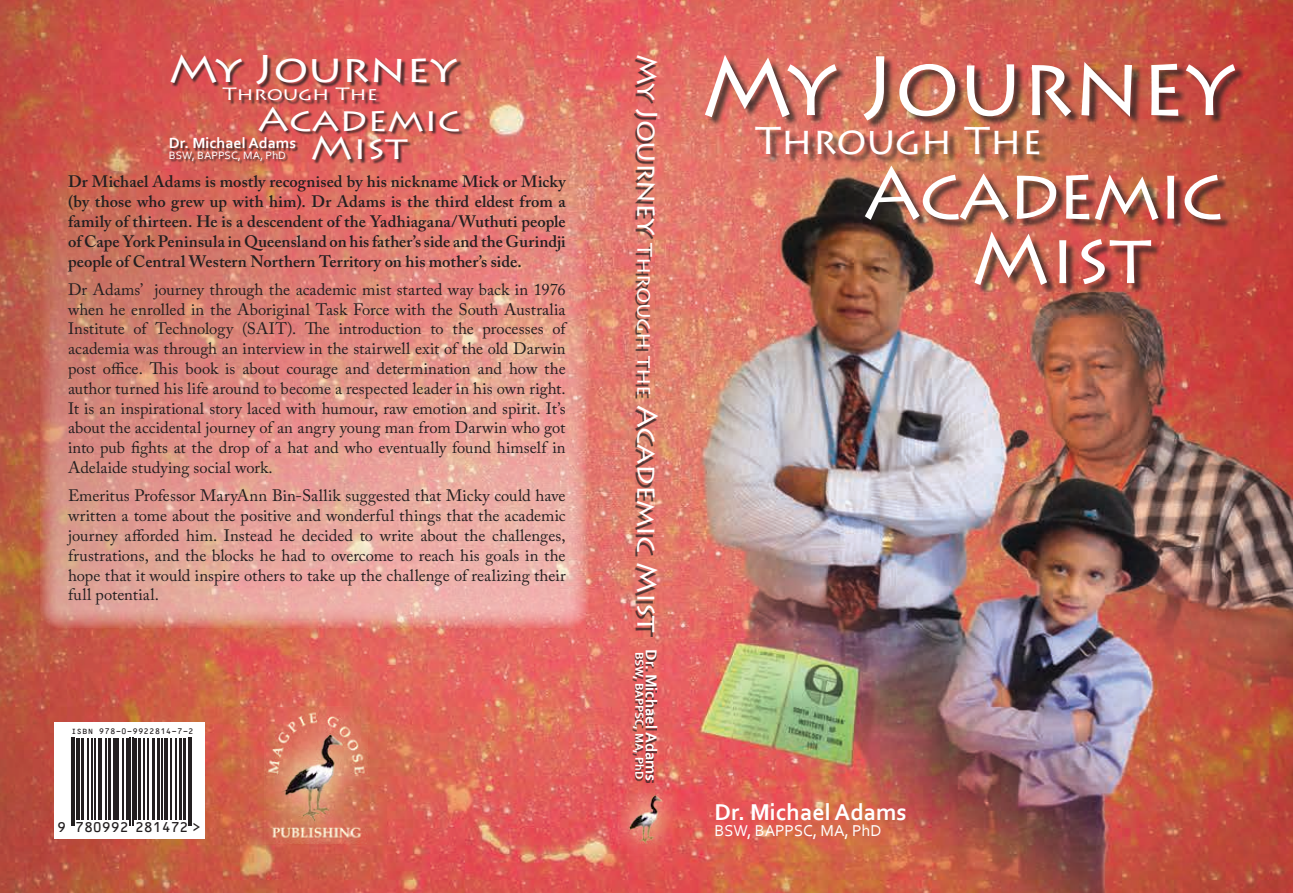
<style>
.page{position:relative;width:1293px;height:893px;background:#fff}
.page>*{position:absolute;margin:0;border:0;box-sizing:border-box;transform-origin:0 0}
.t1{font:84px "Lithos Pro";color:#fff}
.t2{font:72px/64.5px "Lithos Pro";letter-spacing:-.03em;color:#fff;text-align:center}
.t3{font:39px "Lithos Pro";color:#fff}
.t4{font:38.7px "Lithos Pro";color:#fff;scale:1.17 1}
.t5{font:33.15px/28.3px "Lithos Pro";color:#fff;text-align:center;scale:1.17 1}
.t6{font:28.5px "Lithos Pro";color:#fff}
.t7{font:700 24px "Corbel";color:#fff}
.t8{font:18px "Lithos Pro";color:#fff;scale:1.17 1}
.t9{font:16.5px/19.8px "Adobe Caslon Pro";letter-spacing:.005em;color:#231f20;text-align:justify}
.t10{font:600 16.5px/19.8px "Adobe Caslon Pro";color:#231f20;text-align:justify}
.t11{font:16.5px "Corbel";color:#fff}
.t12{font:700 16.5px "Corbel";color:#fff}
.t13{font:700 15.45px "Corbel";color:#fff}
.t14{font:13.65px "OCRB";letter-spacing:-.065em;color:#231f20}
.t15{font:700 12px "Corbel";color:#fff}
.t16{font:11.25px "Corbel";color:#fff}
.t17{font:7.8px "OCRB";color:#231f20}
.s1{font-size:21px}
</style>
<div class="page">
<img style="left:0;top:0;width:1293px;height:893px">
<div style="left:634px;top:59px;width:23px;height:578px;background:#231f20;opacity:.75"></div>
<div style="left:632px;top:652px;width:25px;height:131px;background:#231f20;opacity:.75"></div>
<svg style="left:41px;top:42px;width:546px;height:585px;background:#df8b80"></svg>
<img style="left:619px;top:783px;width:57px;height:72px">
<img style="left:265px;top:706px;width:103px;height:138px">
<div style="left:54px;top:723px;width:150px;height:116px;background:#fff"></div>
<hr style="left:71px;top:738px;width:1px;height:88px;background:#231f20">
<hr style="left:74px;top:738px;width:1px;height:88px;background:#231f20">
<hr style="left:76px;top:738px;width:4px;height:81px;background:#231f20">
<hr style="left:81px;top:738px;width:3px;height:81px;background:#231f20">
<hr style="left:88px;top:738px;width:1px;height:81px;background:#231f20">
<hr style="left:91px;top:738px;width:2px;height:81px;background:#231f20">
<hr style="left:94px;top:738px;width:1px;height:81px;background:#231f20">
<hr style="left:98px;top:738px;width:3px;height:81px;background:#231f20">
<hr style="left:105px;top:738px;width:2px;height:81px;background:#231f20">
<hr style="left:108px;top:738px;width:2px;height:81px;background:#231f20">
<hr style="left:113px;top:738px;width:1px;height:81px;background:#231f20">
<hr style="left:116px;top:738px;width:3px;height:81px;background:#231f20">
<hr style="left:122px;top:738px;width:1px;height:81px;background:#231f20">
<hr style="left:126px;top:738px;width:2px;height:81px;background:#231f20">
<hr style="left:130px;top:738px;width:1px;height:88px;background:#231f20">
<hr style="left:132px;top:738px;width:1px;height:88px;background:#231f20">
<hr style="left:135px;top:738px;width:2px;height:81px;background:#231f20">
<hr style="left:139px;top:738px;width:2px;height:81px;background:#231f20">
<hr style="left:144px;top:738px;width:1px;height:81px;background:#231f20">
<hr style="left:147px;top:738px;width:1px;height:81px;background:#231f20">
<hr style="left:153px;top:738px;width:2px;height:81px;background:#231f20">
<hr style="left:158px;top:738px;width:2px;height:81px;background:#231f20">
<hr style="left:161px;top:738px;width:2px;height:81px;background:#231f20">
<hr style="left:164px;top:738px;width:4px;height:81px;background:#231f20">
<hr style="left:170px;top:738px;width:1px;height:81px;background:#231f20">
<hr style="left:175px;top:738px;width:2px;height:81px;background:#231f20">
<hr style="left:179px;top:738px;width:3px;height:81px;background:#231f20">
<hr style="left:183px;top:738px;width:3px;height:81px;background:#231f20">
<hr style="left:188px;top:738px;width:1px;height:88px;background:#231f20">
<hr style="left:191px;top:738px;width:1px;height:88px;background:#231f20">
<div style="left:707px;top:57px;width:538px;height:238px;background:#231f20;opacity:.75"></div>
<div style="left:171px;top:138px;width:128px;height:26px;background:#231f20;opacity:.75"></div>
<div style="left:172px;top:56px;width:290px;height:49px;background:#231f20;opacity:.75"></div>
<div style="left:260px;top:108px;width:204px;height:56px;background:#231f20;opacity:.75"></div>
<h3 class="t4" style="left:169px;top:46px;width:247px">My Journey</h3>
<p class="t8" style="left:223px;top:83px;width:134px">Through The</p>
<h3 class="t5" style="left:258px;top:105px;width:175px">Academic<br>Mist</h3>
<p class="t13" style="left:169px;top:133px;width:129px">Dr. Michael Adams</p>
<p class="t16" style="left:169px;top:148px;width:119px">BSW, BAPPSC, MA, PhD</p>
<p class="t10" style="left:68px;top:172px;width:499px">Dr Michael Adams is mostly recognised by his nickname Mick or Micky (by those who grew up with him). Dr Adams is the third eldest from a family of thirteen. He is a descendent of the Yadhiagana/Wuthuti people of Cape York Peninsula in Queensland on his father’s side and the Gurindji people of Central Western Northern Territory on his mother’s side.</p>
<p class="t9" style="left:68px;top:279px;width:499px">Dr Adams’ journey through the academic mist started way back in 1976 when he enrolled in the Aboriginal Task Force with the South Australia Institute of Technology (SAIT). The introduction to the processes of academia was through an interview in the stairwell exit of the old Darwin post office. This book is about courage and determination and how the author turned his life around to become a respected leader in his own right.<br>It is an inspirational story laced with humour, raw emotion and spirit. It’s about the accidental journey of an angry young man from Darwin who got into pub fights at the drop of a hat and who eventually found himself in Adelaide studying social work.</p>
<p class="t9" style="left:68px;top:486px;width:499px">Emeritus Professor MaryAnn Bin-Sallik suggested that Micky could have written a tome about the positive and wonderful things that the academic journey afforded him. Instead he decided to write about the challenges, frustrations, and the blocks he had to overcome to reach his goals in the hope that it would inspire others to take up the challenge of realizing their full potential.</p>
<p class="t17" style="left:71px;top:727px;width:124px">ISBN 978-0-9922814-7-2</p>
<p class="t14" style="left:57px;top:820px;width:146px">9 780992 281472 &gt;</p>
<h3 class="t6" style="left:664px;top:54px;width:580px;rotate:90deg">My Journey <span class="s1">Through the</span> Academic Mist</h3>
<p class="t15" style="left:647px;top:652px;width:129px;rotate:90deg">BSW, BAPPSC, MA, PhD</p>
<p class="t12" style="left:661px;top:649px;width:134px;rotate:90deg">Dr. Michael Adams</p>
<h1 class="t1" style="left:701px;top:38px;width:534px">My Journey</h1>
<h3 class="t3" style="left:755px;top:118px;width:288px">Through The</h3>
<h2 class="t2" style="left:863px;top:162px;width:361px">Academic<br>Mist</h2>
<h3 class="t7" style="left:714px;top:797px;width:194px">Dr. Michael Adams</h3>
<p class="t11" style="left:714px;top:821px;width:168px">BSW, BAPPSC, MA, PhD</p>
</div>
